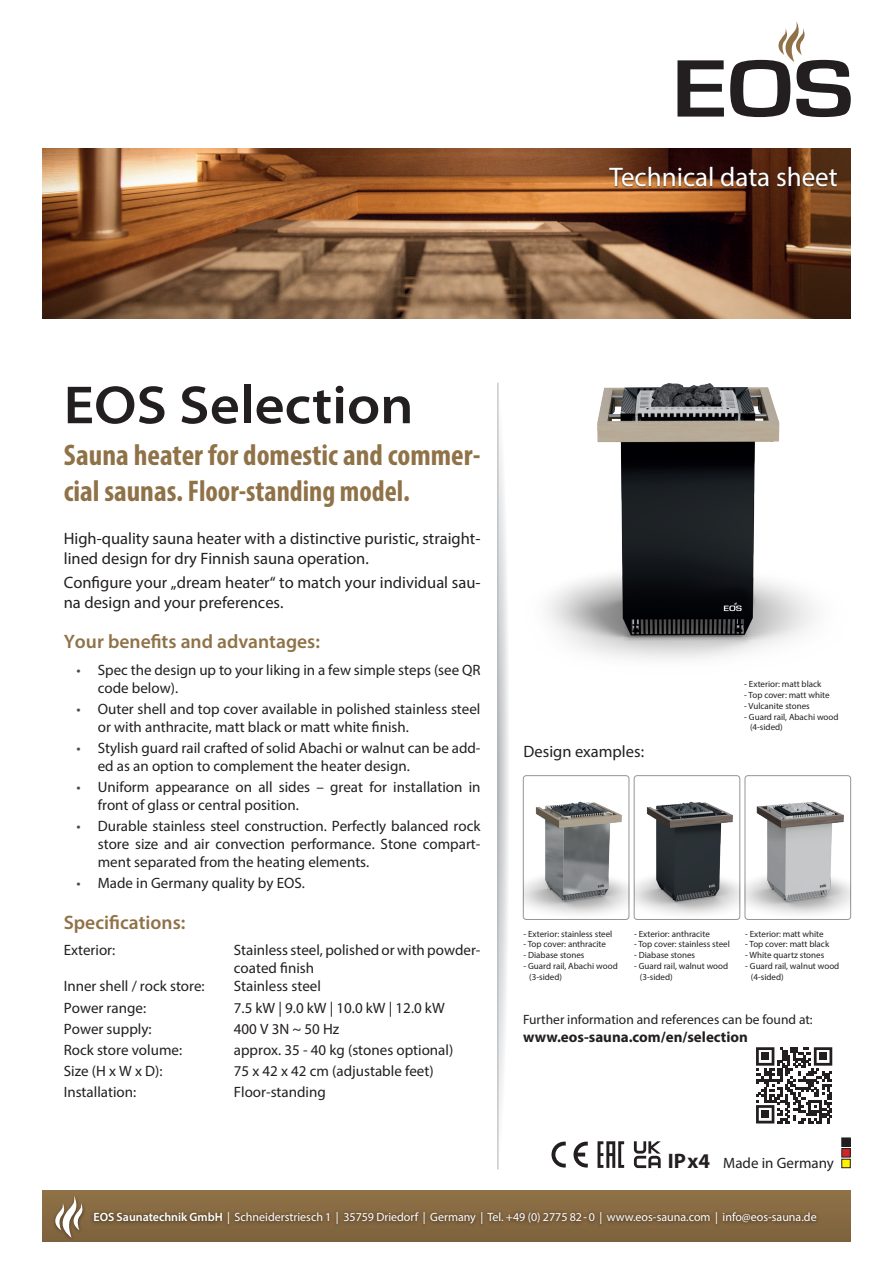
<style>
.page{position:relative;width:893px;height:1263px;background:#fff}
.page>*{position:absolute;margin:0;border:0;box-sizing:border-box;transform-origin:0 0}
.t1{font:600 semi-expanded 54px "Myriad Pro";color:#231f20}
.t2{font:700 condensed 30px/36px "Myriad Pro";color:#907248}
.t3{font:27px "Myriad Pro";color:#fff}
.t4{font:700 21px "Myriad Pro";color:#231f20}
.Fließtest{font:600 19.5px "Myriad Pro";color:#907248}
.Fließtest-2{font:16.5px/19.8px "Myriad Pro";color:#231f20}
.t5{font:15px/18px "Myriad Pro";color:#231f20}
.Fließtest-3{font:700 15px "Myriad Pro";color:#231f20}
.Fließtest-4{font:13.5px "Myriad Pro";color:#231f20}
.t6{font:12px "Myriad Pro";color:#fff}
.t7{font:9px "Myriad Pro";color:#231f20}
.s1{color:#4b4c4d}
.s2{font-weight:600}
</style>
<div class="page">
<div style="left:43px;top:1191px;width:807px;height:51px;background:#8a6d44"></div>
<svg style="left:677px;top:60px;width:47px;height:57px"></svg>
<svg style="left:730px;top:21px;width:121px;height:96px"></svg>
<img style="left:43px;top:149px;width:807px;height:170px">
<div style="left:90px;top:1208px;width:731px;height:20px;background:#231f20;opacity:.75"></div>
<div style="left:52px;top:1194px;width:34px;height:48px;background:#7e633d"></div>
<svg style="left:53px;top:1195px;width:31px;height:43px"></svg>
<svg style="left:498px;top:694px;width:25px;height:475px"></svg>
<hr style="left:497px;top:383px;width:1px;height:786px;background:#b2b3b7">
<img style="left:523px;top:792px;width:106px;height:128px">
<img style="left:634px;top:792px;width:106px;height:128px">
<img style="left:745px;top:792px;width:106px;height:128px">
<img style="left:497px;top:382px;width:318px;height:312px">
<svg style="left:551px;top:1141px;width:15px;height:26px"></svg>
<svg style="left:573px;top:1141px;width:15px;height:26px"></svg>
<svg style="left:597px;top:1141px;width:27px;height:27px"></svg>
<svg style="left:634px;top:1141px;width:27px;height:27px"></svg>
<div style="left:842px;top:1138px;width:8px;height:8px;background:#231f20"></div>
<div style="left:842px;top:1148px;width:8px;height:9px;background:#d1232a"></div>
<div style="left:842px;top:1148px;width:8px;height:9px;border:1px solid #231f20"></div>
<div style="left:842px;top:1159px;width:8px;height:9px;background:#fff101"></div>
<div style="left:842px;top:1159px;width:8px;height:9px;border:1px solid #231f20"></div>
<div style="left:608px;top:166px;width:231px;height:23px;background:#231f20;opacity:.75"></div>
<svg style="left:756px;top:1047px;width:77px;height:77px"></svg>
<svg style="left:756px;top:1047px;width:76px;height:76px"></svg>
<div style="left:761px;top:1052px;width:8px;height:8px;background:#231f20"></div>
<div style="left:819px;top:1052px;width:8px;height:8px;background:#231f20"></div>
<div style="left:761px;top:1110px;width:8px;height:8px;background:#231f20"></div>
<p class="t3" style="left:610px;top:160px;width:230px">Technical data sheet</p>
<p class="t1" style="left:64px;top:375px;width:351px">EOS Selection</p>
<p class="t2" style="left:64px;top:436px;width:418px">Sauna heater for domestic and commer&shy;cial saunas. Floor-standing model.</p>
<p class="Fließtest-2" style="left:64px;top:528px;width:418px">High-quality sauna heater with a distinctive puristic, straight&shy;lined design for dry Finnish sauna operation.</p>
<p class="Fließtest-2" style="left:64px;top:572px;width:418px">Configure your „dream heater“ to match your individual sau&shy;na design and your preferences.</p>
<p class="Fließtest" style="left:64px;top:629px;width:258px">Your benefits and advantages:</p>
<p class="t5" style="left:98px;top:660px;width:384px;text-indent:-21px"><span class="s1">•</span> Spec the design up to your liking in a few simple steps (see QR code below).</p>
<p class="t5" style="left:98px;top:699px;width:384px;text-indent:-21px"><span class="s1">•</span> Outer shell and top cover available in polished stainless steel or with anthracite, matt black or matt white finish.</p>
<p class="t5" style="left:98px;top:739px;width:384px;text-indent:-21px"><span class="s1">•</span> Stylish guard rail crafted of solid Abachi or walnut can be add&shy;ed as an option to complement the heater design.</p>
<p class="t5" style="left:98px;top:778px;width:384px;text-indent:-21px"><span class="s1">•</span> Uniform appearance on all sides – great for installation in front of glass or central position.</p>
<p class="t5" style="left:98px;top:817px;width:384px;text-align:justify;text-indent:-21px"><span class="s1">•</span> Durable stainless steel construction. Perfectly balanced rock store size and air convection performance. Stone compart&shy;ment separated from the heating elements.</p>
<p class="t5" style="left:77px;top:874px;width:230px"><span class="s1">•</span> Made in Germany quality by EOS.</p>
<p class="Fließtest" style="left:64px;top:910px;width:123px">Specifications:</p>
<p class="t5" style="left:64px;top:941px;width:53px">Exterior:</p>
<p class="t5" style="left:234px;top:941px;width:248px">Stainless steel, polished or with powder&shy;coated finish</p>
<p class="t5" style="left:64px;top:977px;width:142px">Inner shell / rock store:</p>
<p class="t5" style="left:234px;top:977px;width:89px">Stainless steel</p>
<p class="t5" style="left:64px;top:998px;width:84px">Power range:</p>
<p class="t5" style="left:234px;top:998px;width:212px">7.5 kW | 9.0 kW | 10.0 kW | 12.0 kW</p>
<p class="t5" style="left:64px;top:1019px;width:89px">Power supply:</p>
<p class="t5" style="left:234px;top:1019px;width:107px">400 V 3N ~ 50 Hz</p>
<p class="t5" style="left:64px;top:1041px;width:120px">Rock store volume:</p>
<p class="t5" style="left:234px;top:1041px;width:221px">approx. 35 - 40 kg (stones optional)</p>
<p class="t5" style="left:64px;top:1062px;width:100px">Size (H x W x D):</p>
<p class="t5" style="left:234px;top:1062px;width:201px">75 x 42 x 42 cm (adjustable feet)</p>
<p class="t5" style="left:64px;top:1083px;width:74px">Installation:</p>
<p class="t5" style="left:234px;top:1083px;width:93px">Floor-standing</p>
<p class="Fließtest-2" style="left:523px;top:741px;width:122px">Design examples:</p>
<p class="t7" style="left:744px;top:678px;width:79px">- Exterior: matt black</p>
<p class="t7" style="left:744px;top:689px;width:87px">- Top cover: matt white</p>
<p class="t7" style="left:744px;top:700px;width:67px">- Vulcanite stones</p>
<p class="t7" style="left:744px;top:711px;width:96px">- Guard rail, Abachi wood</p>
<p class="t7" style="left:750px;top:722px;width:34px">(4-sided)</p>
<p class="t7" style="left:523px;top:928px;width:90px">- Exterior: stainless steel</p>
<p class="t7" style="left:523px;top:939px;width:84px">- Top cover: anthracite</p>
<p class="t7" style="left:523px;top:950px;width:63px">- Diabase stones</p>
<p class="t7" style="left:523px;top:960px;width:96px">- Guard rail, Abachi wood</p>
<p class="t7" style="left:529px;top:971px;width:34px">(3-sided)</p>
<p class="t7" style="left:634px;top:928px;width:77px">- Exterior: anthracite</p>
<p class="t7" style="left:634px;top:939px;width:97px">- Top cover: stainless steel</p>
<p class="t7" style="left:634px;top:950px;width:63px">- Diabase stones</p>
<p class="t7" style="left:634px;top:960px;width:96px">- Guard rail, walnut wood</p>
<p class="t7" style="left:640px;top:971px;width:34px">(3-sided)</p>
<p class="t7" style="left:745px;top:928px;width:80px">- Exterior: matt white</p>
<p class="t7" style="left:745px;top:939px;width:86px">- Top cover: matt black</p>
<p class="t7" style="left:745px;top:950px;width:81px">- White quartz stones</p>
<p class="t7" style="left:745px;top:960px;width:96px">- Guard rail, walnut wood</p>
<p class="t7" style="left:751px;top:971px;width:34px">(4-sided)</p>
<p class="Fließtest-4" style="left:523px;top:1011px;width:291px">Further information and references can be found at:</p>
<p class="Fließtest-3" style="left:523px;top:1028px;width:226px">www.eos-sauna.com/en/selection</p>
<p class="t4" style="left:668px;top:1147px;width:44px">IP x4</p>
<p class="t5" style="left:723px;top:1154px;width:112px">Made in Germany</p>
<p class="t6" style="left:94px;top:1210px;width:725px"><span class="s2">EOS Saunatechnik GmbH</span> | Schneiderstriesch 1 | 35759 Driedorf | Germany | Tel. +49 (0) 2775 82 - 0 | www.eos-sauna.com | info@eos-sauna.de</p>
</div>
